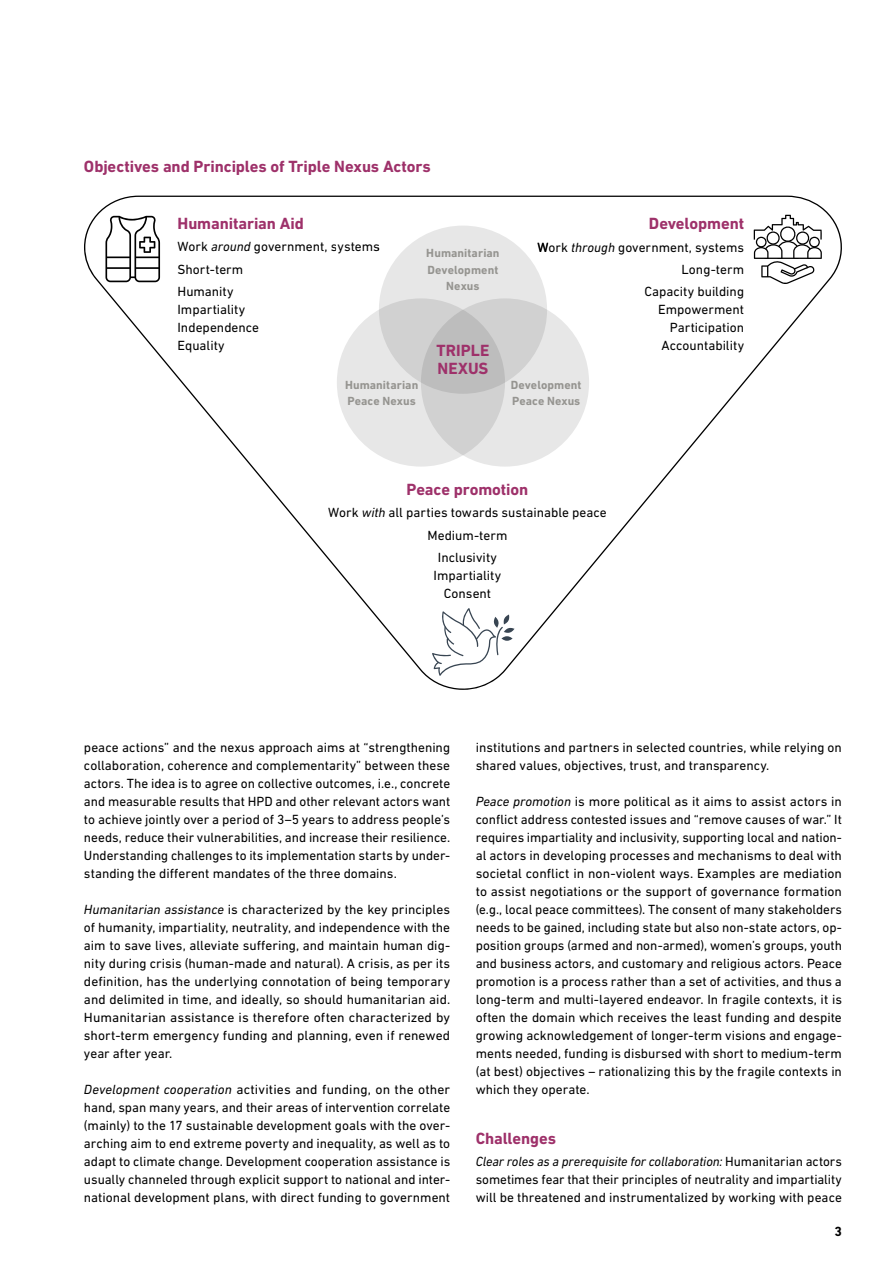
<style>
.page{position:relative;width:893px;height:1263px;background:#fff}
.page>*{position:absolute;margin:0;border:0;box-sizing:border-box;transform-origin:0 0}
.t1{font:700 16.5px/18px "DIN Next W1 G";letter-spacing:-.005em;color:#9e316a}
.t2{font:13.5px/18px "DIN Next W1 G";color:#000;text-align:justify}
.t3{font:700 13.5px "DIN Next W1 G";color:#000}
.t4{font:700 12px/16.5px "DIN Next W1 G";letter-spacing:.005em;color:#959490}
.s1{font-style:italic}
</style>
<div class="page">
<svg style="left:84px;top:196px;width:758px;height:494px"></svg>
<svg style="left:105px;top:216px;width:55px;height:66px"></svg>
<svg style="left:432px;top:608px;width:82px;height:68px"></svg>
<svg style="left:754px;top:215px;width:68px;height:69px"></svg>
<div style="left:421px;top:298px;width:168px;height:169px;background:#e7e7e7;border-radius:50%"></div>
<div style="left:337px;top:298px;width:168px;height:169px;background:linear-gradient(to right,#eee,#cfcfcf);border-radius:50%"></div>
<svg style="left:379px;top:226px;width:168px;height:168px;background:#d6d6d6"></svg>
<p class="t1" style="left:84px;top:157px;width:348px">Objectives and Principles of Triple Nexus Actors</p>
<p class="t1" style="left:178px;top:214px;width:128px">Humanitarian Aid</p>
<p class="t2" style="left:178px;top:236px;width:204px;line-height:22.2px;text-align:left">Work <span class="s1">around</span> government, systems<br>Short-term<br>Humanity</p>
<p class="t2" style="left:178px;top:300px;width:83px;text-align:left">Impartiality<br>Independence<br>Equality</p>
<p class="t4" style="left:345px;top:376px;width:75px">Humanitarian<br>Peace Nexus</p>
<p class="t4" style="left:426px;top:245px;width:75px;text-align:center">Humanitarian<br>Development<br>Nexus</p>
<p class="t1" style="left:437px;top:341px;width:54px">TRIPLE<br>NEXUS</p>
<p class="t1" style="left:649px;top:214px;width:97px">Development</p>
<p class="t2" style="left:538px;top:236px;width:208px;line-height:22.2px;text-align:right">Work <span class="s1">through</span> government, systems<br>Long-term<br>Capacity building</p>
<p class="t2" style="left:658px;top:300px;width:87px;text-align:right">Empowerment<br>Participation<br>Accountability</p>
<p class="t4" style="left:511px;top:376px;width:72px">Development<br>Peace Nexus</p>
<p class="t1" style="left:406px;top:480px;width:123px">Peace promotion</p>
<p class="t2" style="left:328px;top:501px;width:280px;line-height:22.2px;text-align:center">Work <span class="s1">with</span> all parties towards sustainable peace<br>Medium-term<br>Inclusivity</p>
<p class="t2" style="left:434px;top:566px;width:69px;text-align:center">Impartiality<br>Consent</p>
<p class="t2" style="left:84px;top:738px;width:368px">peace actions” and the nexus approach aims at “strengthening collaboration, coherence and complementarity” between these actors. The idea is to agree on collective outcomes, i.e., concrete and measurable results that HPD and other relevant actors want to achieve jointly over a period of 3–5 years to address people’s needs, reduce their vulnerabilities, and increase their resilience.<br>Understanding challenges to its implementation starts by under&shy;standing the different mandates of the three domains.</p>
<p class="t2" style="left:84px;top:900px;width:368px"><span class="s1">Humanitarian assistance</span> is characterized by the key principles of humanity, impartiality, neutrality, and independence with the aim to save lives, alleviate suffering, and maintain human dig&shy;nity during crisis (human-made and natural). A crisis, as per its definition, has the underlying connotation of being temporary and delimited in time, and ideally, so should humanitarian aid.<br>Humanitarian assistance is therefore often characterized by short-term emergency funding and planning, even if renewed year after year.</p>
<p class="t2" style="left:84px;top:1080px;width:368px"><span class="s1">Development cooperation</span> activities and funding, on the other hand, span many years, and their areas of intervention correlate (mainly) to the 17 sustainable development goals with the over&shy;arching aim to end extreme poverty and inequality, as well as to adapt to climate change. Development cooperation assistance is usually channeled through explicit support to national and inter&shy;national development plans, with direct funding to government</p>
<p class="t2" style="left:476px;top:738px;width:368px">institutions and partners in selected countries, while relying on shared values, objectives, trust, and transparency.</p>
<p class="t2" style="left:476px;top:792px;width:368px"><span class="s1">Peace promotion</span> is more political as it aims to assist actors in conflict address contested issues and “remove causes of war.” It requires impartiality and inclusivity, supporting local and nation&shy;al actors in developing processes and mechanisms to deal with societal conflict in non-violent ways. Examples are mediation to assist negotiations or the support of governance formation (e.g., local peace committees). The consent of many stakeholders needs to be gained, including state but also non-state actors, op&shy;position groups (armed and non-armed), women’s groups, youth and business actors, and customary and religious actors. Peace promotion is a process rather than a set of activities, and thus a long-term and multi-layered endeavor. In fragile contexts, it is often the domain which receives the least funding and despite growing acknowledgement of longer-term visions and engage&shy;ments needed, funding is disbursed with short to medium-term (at best) objectives – rationalizing this by the fragile contexts in which they operate.</p>
<p class="t1" style="left:476px;top:1129px;width:82px">Challenges</p>
<p class="t2" style="left:476px;top:1152px;width:368px"><span class="s1">Clear roles as a prerequisite for collaboration:</span> Humanitarian actors sometimes fear that their principles of neutrality and impartiality will be threatened and instrumentalized by working with peace</p>
<p class="t3" style="left:834px;top:1223px;width:9px">3</p>
</div>
